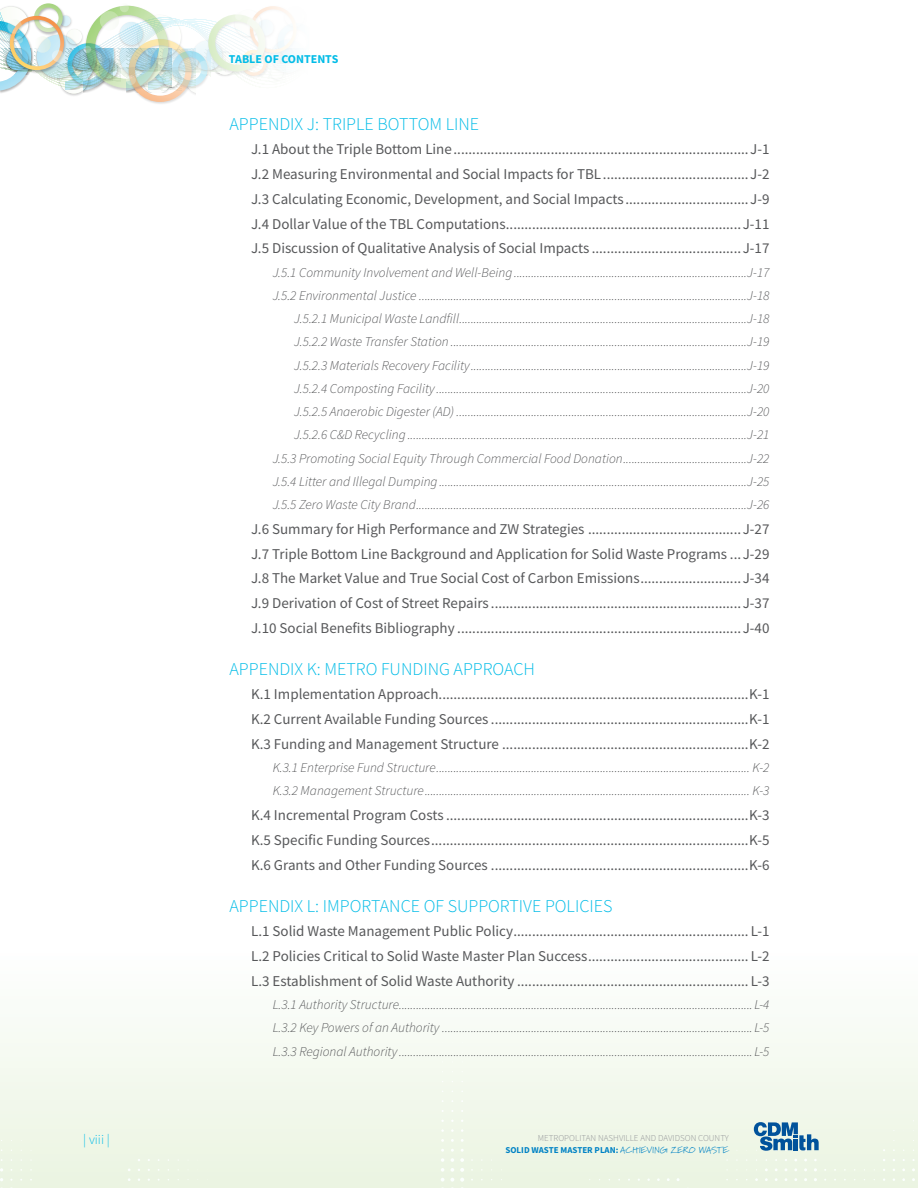
<style>
.page{position:relative;width:918px;height:1188px;background:#fff}
.page>*{position:absolute;margin:0;border:0;box-sizing:border-box;transform-origin:0 0}
.t1{font:300 18px "Source Sans Pro";color:#02bce7}
.t2{font:15px "Source Sans Pro";color:#57585a}
.t3{font:italic 300 13.5px "Source Sans Pro";color:#57585a}
.t4{font:300 13.5px "Source Sans Pro";color:#02bce7}
.t5{font:700 12px "Source Sans Pro";color:#02bce7}
.t6{font:300 9px/12px "Source Sans Pro";color:#939598;text-align:right}
.s1{font-weight:700;color:#0082c5}
.s2{font-family:"Marydale";font-weight:400;color:#0082c5}
</style>
<div class="page">
<img style="left:0;top:3px;width:298px;height:99px">
<div style="left:0;top:945px;width:918px;height:243px;background:linear-gradient(to bottom,#feffff,#ebf4e1)"></div>
<svg style="left:0;top:1168px;width:3px;height:4px"></svg>
<svg style="left:0;top:1187px;width:13px;height:1px"></svg>
<svg style="left:460px;top:1158px;width:4px;height:4px"></svg>
<svg style="left:451px;top:1158px;width:3px;height:4px"></svg>
<svg style="left:441px;top:1158px;width:3px;height:4px"></svg>
<svg style="left:460px;top:1168px;width:4px;height:4px"></svg>
<svg style="left:451px;top:1168px;width:3px;height:4px"></svg>
<svg style="left:441px;top:1168px;width:3px;height:4px"></svg>
<svg style="left:460px;top:1178px;width:4px;height:10px"></svg>
<svg style="left:441px;top:1178px;width:13px;height:10px"></svg>
<svg style="left:754px;top:1122px;width:65px;height:29px;background:#73a0bf"></svg>
<p class="t5" style="left:229px;top:51px;width:110px">TABLE OF CONTENTS</p>
<p class="t1" style="left:230px;top:113px;width:11px">APPENDI</p>
<p class="t1" style="left:295px;top:113px;width:38px">X J: TRIPLE</p>
<p class="t1" style="left:377px;top:113px;width:22px">BOTTO</p>
<p class="t1" style="left:429px;top:113px;width:26px">M LINE</p>
<p class="t2" style="left:251px;top:140px;width:520px">J.1 About the Triple Bottom Line...............................................................................J-1</p>
<p class="t2" style="left:251px;top:165px;width:520px">J.2 Measuring Environmental and Social Impacts for TBL .......................................J-2</p>
<p class="t2" style="left:251px;top:189px;width:520px">J.3 Calculating Economic, Development, and Social Impacts .................................J-9</p>
<p class="t2" style="left:251px;top:214px;width:520px">J.4 Dollar Value of the TBL Computations...............................................................J-11</p>
<p class="t2" style="left:251px;top:239px;width:520px">J.5 Discussion of Qualitative Analysis of Social Impacts ........................................J-17</p>
<p class="t3" style="left:273px;top:264px;width:498px">J.5.1 Community Involvement and Well-Being .................................................................................J-17</p>
<p class="t3" style="left:273px;top:287px;width:498px">J.5.2 Environmental Justice ..................................................................................................................J-18</p>
<p class="t3" style="left:294px;top:310px;width:477px">J.5.2.1 Municipal Waste Landfill....................................................................................................J-18</p>
<p class="t3" style="left:294px;top:334px;width:477px">J.5.2.2 Waste Transfer Station .......................................................................................................J-19</p>
<p class="t3" style="left:294px;top:357px;width:477px">J.5.2.3 Materials Recovery Facility................................................................................................J-19</p>
<p class="t3" style="left:294px;top:380px;width:477px">J.5.2.4 Composting Facility ............................................................................................................J-20</p>
<p class="t3" style="left:294px;top:403px;width:477px">J.5.2.5 Anaerobic Digester (AD) .....................................................................................................J-20</p>
<p class="t3" style="left:294px;top:427px;width:477px">J.5.2.6 C&amp;D Recycling ......................................................................................................................J-21</p>
<p class="t3" style="left:273px;top:450px;width:498px">J.5.3 Promoting Social Equity Through Commercial Food Donation...........................................J-22</p>
<p class="t3" style="left:273px;top:473px;width:498px">J.5.4 Litter and Illegal Dumping ...........................................................................................................J-25</p>
<p class="t3" style="left:273px;top:496px;width:498px">J.5.5 Zero Waste City Brand...................................................................................................................J-26</p>
<p class="t2" style="left:251px;top:519px;width:520px">J.6 Summary for High Performance and ZW Strategies .........................................J-27</p>
<p class="t2" style="left:251px;top:544px;width:520px">J.7 Triple Bottom Line Background and Application for Solid Waste Programs ...J-29</p>
<p class="t2" style="left:251px;top:569px;width:520px">J.8 The Market Value and True Social Cost of Carbon Emissions...........................J-34</p>
<p class="t2" style="left:251px;top:594px;width:520px">J.9 Derivation of Cost of Street Repairs ...................................................................J-37</p>
<p class="t2" style="left:251px;top:618px;width:520px">J.10 Social Benefits Bibliography ............................................................................J-40</p>
<p class="t1" style="left:230px;top:658px;width:11px">APPENDI</p>
<p class="t1" style="left:295px;top:658px;width:53px">X K: METRO</p>
<p class="t1" style="left:381px;top:658px;width:19px">FUNDIN</p>
<p class="t1" style="left:439px;top:658px;width:26px">G APPROA</p>
<p class="t1" style="left:513px;top:658px;width:20px">CH</p>
<p class="t2" style="left:251px;top:685px;width:520px">K.1 Implementation Approach...................................................................................K-1</p>
<p class="t2" style="left:251px;top:710px;width:520px">K.2 Current Available Funding Sources .....................................................................K-1</p>
<p class="t2" style="left:251px;top:734px;width:520px">K.3 Funding and Management Structure ..................................................................K-2</p>
<p class="t3" style="left:273px;top:759px;width:498px">K.3.1 Enterprise Fund Structure............................................................................................................. K-2</p>
<p class="t3" style="left:273px;top:783px;width:498px">K.3.2 Management Structure................................................................................................................. K-3</p>
<p class="t2" style="left:251px;top:806px;width:520px">K.4 Incremental Program Costs .................................................................................K-3</p>
<p class="t2" style="left:251px;top:830px;width:520px">K.5 Specific Funding Sources.....................................................................................K-5</p>
<p class="t2" style="left:251px;top:855px;width:520px">K.6 Grants and Other Funding Sources .....................................................................K-6</p>
<p class="t1" style="left:230px;top:895px;width:11px">APPENDI</p>
<p class="t1" style="left:295px;top:895px;width:56px">X L: IMPORTAN</p>
<p class="t1" style="left:401px;top:895px;width:58px">CE OF SUPPORTIVE</p>
<p class="t1" style="left:545px;top:895px;width:9px">POLI</p>
<p class="t1" style="left:579px;top:895px;width:18px">CIES</p>
<p class="t2" style="left:251px;top:922px;width:520px">L.1 Solid Waste Management Public Policy............................................................... L-1</p>
<p class="t2" style="left:251px;top:947px;width:520px">L.2 Policies Critical to Solid Waste Master Plan Success........................................... L-2</p>
<p class="t2" style="left:251px;top:971px;width:520px">L.3 Establishment of Solid Waste Authority .............................................................. L-3</p>
<p class="t3" style="left:273px;top:996px;width:498px">L.3.1 Authority Structure........................................................................................................................... L-4</p>
<p class="t3" style="left:273px;top:1020px;width:498px">L.3.2 Key Powers of an Authority ............................................................................................................ L-5</p>
<p class="t3" style="left:273px;top:1043px;width:498px">L.3.3 Regional Authority ........................................................................................................................... L-5</p>
<p class="t4" style="left:83px;top:1131px;width:28px">| VIII |</p>
<p class="t6" style="left:505px;top:1132px;width:225px">METROPOLITAN NASHVILLE AND DAVIDSON COUNTY<br><span class="s1">SOLID WASTE MASTER PLAN:</span> <span class="s2">ACHIEVING ZERO WASTE</span></p>
</div>
